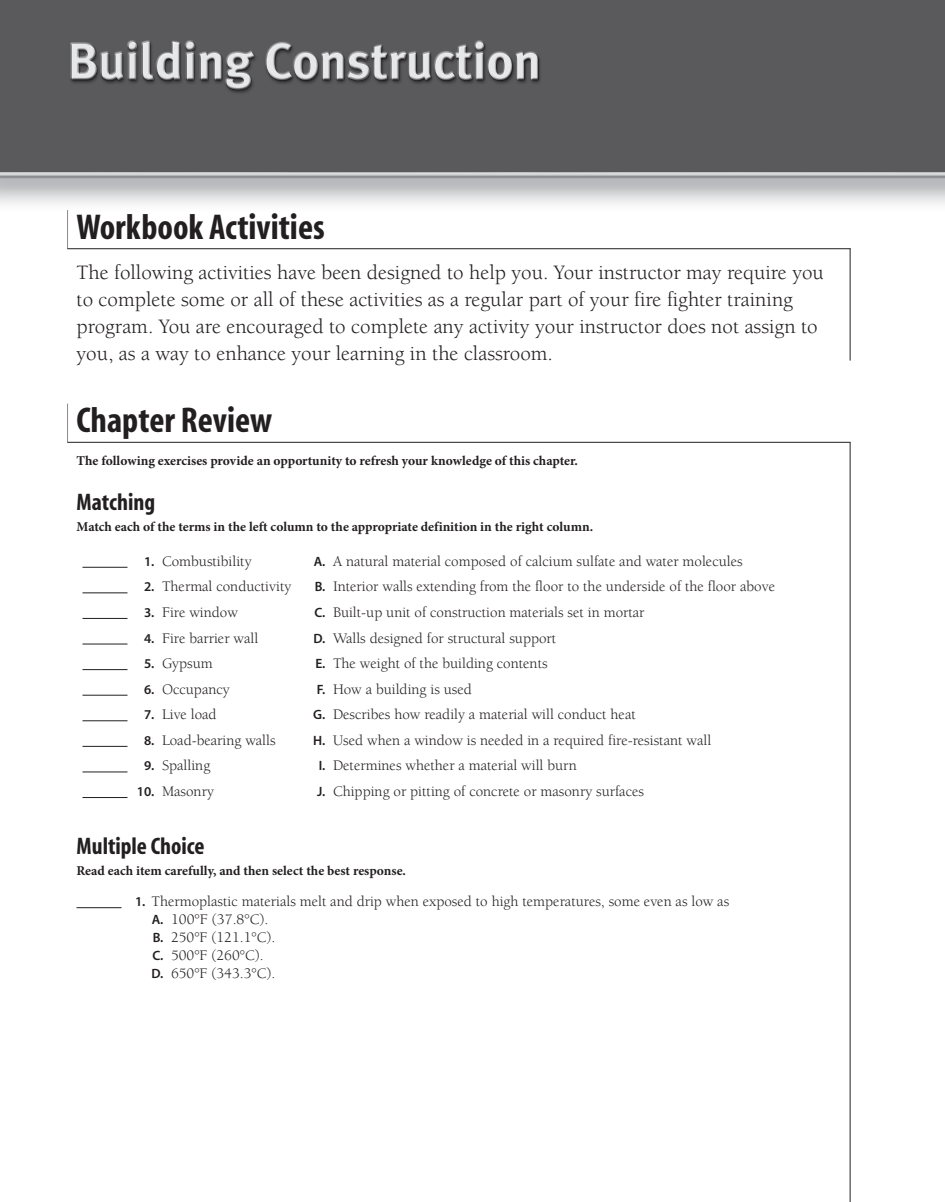
<style>
.page{position:relative;width:945px;height:1202px;background:#fff}
.page>*{position:absolute;margin:0;border:0;box-sizing:border-box;transform-origin:0 0}
.t1{font:700 51px "Meta Plus";color:#e6e7e9}
.t2{font:36px "Myriad MM 700 300";color:#231f20}
.t3{font:24px "Myriad MM 700 300";color:#231f20}
.TXL1{font:21px/27px "Berkeley Std";color:#231f20}
.MCQ{font:15px "Berkeley Std";color:#231f20}
.TXL{font:700 13.5px "Minion Pro";color:#231f20}
.s1{font-family:"Myriad Pro";font-weight:600;font-size:13.5px}
</style>
<div class="page">
<img style="left:0;top:0;width:945px;height:1202px">
<hr style="left:68px;top:248px;width:782px;height:1px;background:#231f20">
<hr style="left:68px;top:210px;width:1px;height:39px;background:#231f20">
<hr style="left:68px;top:442px;width:782px;height:1px;background:#231f20">
<hr style="left:68px;top:404px;width:1px;height:38px;background:#231f20">
<hr style="left:850px;top:248px;width:1px;height:112px;background:#231f20">
<div style="left:69px;top:40px;width:474px;height:56px;background:#5a5a5d"></div>
<div style="left:70px;top:41px;width:470px;height:50px;background:#231f20;opacity:.75"></div>
<hr style="left:82px;top:567px;width:46px;height:1px;background:#231f20">
<hr style="left:82px;top:592px;width:46px;height:1px;background:#231f20">
<hr style="left:82px;top:618px;width:46px;height:1px;background:#231f20">
<hr style="left:82px;top:643px;width:46px;height:1px;background:#231f20">
<hr style="left:82px;top:669px;width:46px;height:1px;background:#231f20">
<hr style="left:82px;top:695px;width:46px;height:1px;background:#231f20">
<hr style="left:82px;top:720px;width:46px;height:1px;background:#231f20">
<hr style="left:82px;top:746px;width:46px;height:1px;background:#231f20">
<hr style="left:82px;top:771px;width:46px;height:1px;background:#231f20">
<hr style="left:82px;top:797px;width:46px;height:1px;background:#231f20">
<hr style="left:76px;top:907px;width:46px;height:1px;background:#231f20">
<hr style="left:850px;top:442px;width:1px;height:760px;background:#231f20">
<h1 class="t1" style="left:68px;top:32px;width:475px">Building Construction</h1>
<h1 class="t2" style="left:76px;top:209px;width:250px">Workbook Activities</h1>
<p class="TXL1" style="left:76px;top:259px;width:749px">The following activities have been designed to help you. Your instructor may require you to complete some or all of these activities as a regular part of your fire fighter training program. You are encouraged to complete any activity your instructor does not assign to you, as a way to enhance your learning in the classroom.</p>
<h1 class="t2" style="left:76px;top:403px;width:197px">Chapter Review</h1>
<p class="TXL" style="left:76px;top:453px;width:503px">The following exercises provide an opportunity to refresh your knowledge of this chapter.</p>
<h2 class="t3" style="left:76px;top:490px;width:80px">Matching</h2>
<p class="TXL" style="left:76px;top:519px;width:518px">Match each of the terms in the left column to the appropriate definition in the right column.</p>
<p class="MCQ" style="left:144px;top:553px;width:109px"><span class="s1">1.</span> Combustibility</p>
<p class="MCQ" style="left:314px;top:553px;width:430px"><span class="s1">A.</span> A natural material composed of calcium sulfate and water molecules</p>
<p class="MCQ" style="left:144px;top:578px;width:149px"><span class="s1">2.</span> Thermal conductivity</p>
<p class="MCQ" style="left:315px;top:578px;width:462px"><span class="s1">B.</span> Interior walls extending from the floor to the underside of the floor above</p>
<p class="MCQ" style="left:144px;top:604px;width:95px"><span class="s1">3.</span> Fire window</p>
<p class="MCQ" style="left:314px;top:604px;width:332px"><span class="s1">C.</span> Built-up unit of construction materials set in mortar</p>
<p class="MCQ" style="left:144px;top:630px;width:116px"><span class="s1">4.</span> Fire barrier wall</p>
<p class="MCQ" style="left:314px;top:630px;width:244px"><span class="s1">D.</span> Walls designed for structural support</p>
<p class="MCQ" style="left:144px;top:655px;width:70px"><span class="s1">5.</span> Gypsum</p>
<p class="MCQ" style="left:315px;top:655px;width:234px"><span class="s1">E.</span> The weight of the building contents</p>
<p class="MCQ" style="left:144px;top:681px;width:87px"><span class="s1">6.</span> Occupancy</p>
<p class="MCQ" style="left:317px;top:681px;width:157px"><span class="s1">F.</span> How a building is used</p>
<p class="MCQ" style="left:144px;top:706px;width:74px"><span class="s1">7.</span> Live load</p>
<p class="MCQ" style="left:313px;top:706px;width:324px"><span class="s1">G.</span> Describes how readily a material will conduct heat</p>
<p class="MCQ" style="left:144px;top:732px;width:133px"><span class="s1">8.</span> Load-bearing walls</p>
<p class="MCQ" style="left:313px;top:732px;width:399px"><span class="s1">H.</span> Used when a window is needed in a required fire-resistant wall</p>
<p class="MCQ" style="left:144px;top:757px;width:68px"><span class="s1">9.</span> Spalling</p>
<p class="MCQ" style="left:319px;top:757px;width:259px"><span class="s1">I.</span> Determines whether a material will burn</p>
<p class="MCQ" style="left:137px;top:783px;width:79px"><span class="s1">10.</span> Masonry</p>
<p class="MCQ" style="left:317px;top:783px;width:328px"><span class="s1">J.</span> Chipping or pitting of concrete or masonry surfaces</p>
<h2 class="t3" style="left:76px;top:834px;width:130px">Multiple Choice</h2>
<p class="TXL" style="left:76px;top:862px;width:331px">Read each item carefully, and then select the best response.</p>
<p class="MCQ" style="left:135px;top:893px;width:596px"><span class="s1">1.</span> Thermoplastic materials melt and drip when exposed to high temperatures, some even as low as</p>
<p class="MCQ" style="left:152px;top:911px;width:118px"><span class="s1">A.</span> 100°F (37.8°C).</p>
<p class="MCQ" style="left:153px;top:929px;width:124px"><span class="s1">B.</span> 250°F (121.1°C).</p>
<p class="MCQ" style="left:152px;top:947px;width:113px"><span class="s1">C.</span> 500°F (260°C).</p>
<p class="MCQ" style="left:152px;top:965px;width:125px"><span class="s1">D.</span> 650°F (343.3°C).</p>
</div>
